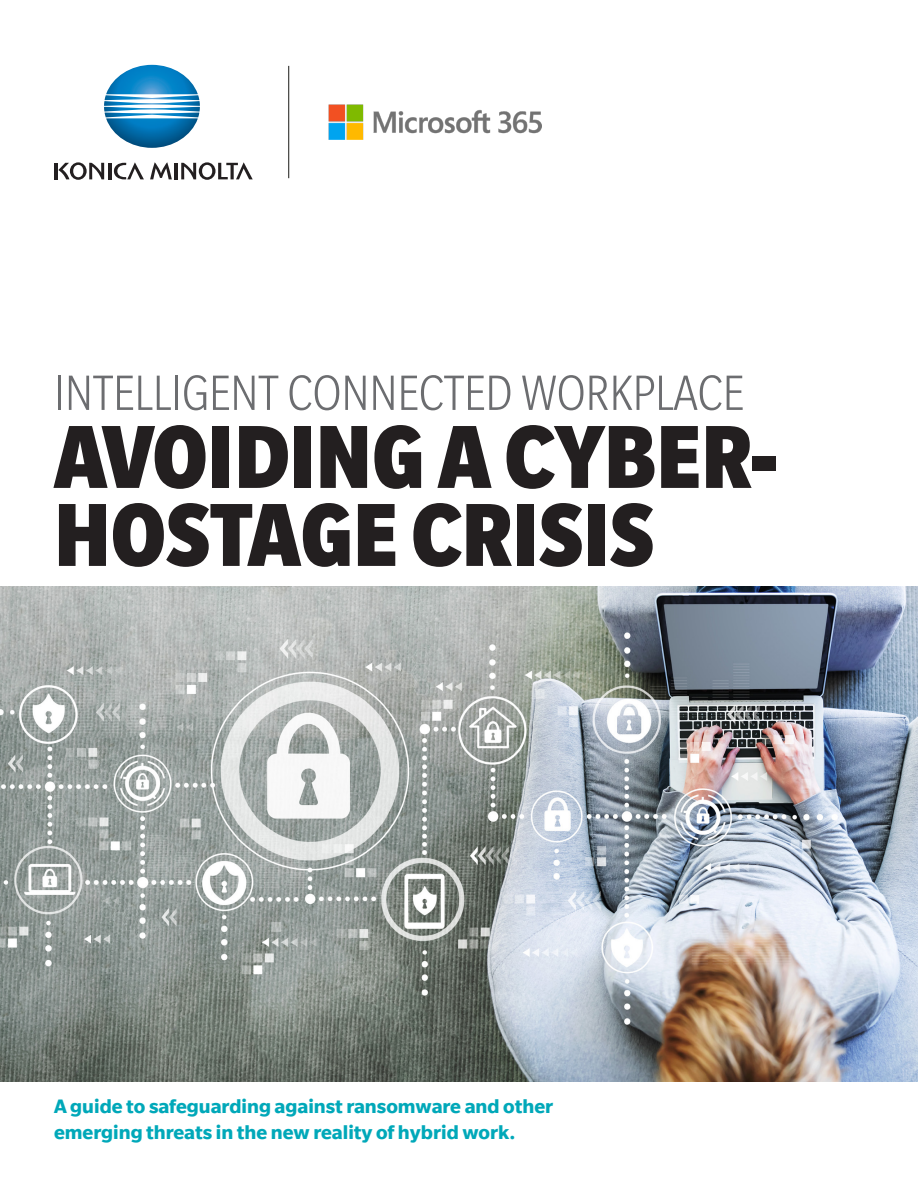
<style>
.page{position:relative;width:918px;height:1188px;background:#fff}
.page>*{position:absolute;margin:0;border:0;box-sizing:border-box;transform-origin:0 0}
.t1{font:900 condensed 97.5px/78px "Slate";color:#231f20}
.t2{font:300 condensed 54px "Slate";letter-spacing:-.01em;color:#6c6d70}
.t3{font:700 21px/25.2px "Slate";color:#00a8b9}
</style>
<div class="page">
<img style="left:0;top:586px;width:918px;height:495px">
<img style="left:104px;top:65px;width:96px;height:83px">
<hr style="left:54px;top:163px;width:3px;height:16px;background:#231f20">
<hr style="left:108px;top:163px;width:3px;height:16px;background:#231f20">
<hr style="left:174px;top:163px;width:3px;height:16px;background:#231f20">
<svg style="left:114px;top:162px;width:30px;height:17px"></svg>
<svg style="left:58px;top:162px;width:46px;height:18px"></svg>
<svg style="left:181px;top:162px;width:72px;height:18px"></svg>
<svg style="left:150px;top:162px;width:22px;height:17px"></svg>
<hr style="left:288px;top:66px;width:1px;height:112px;background:#1a1a17">
<img style="left:328px;top:104px;width:214px;height:36px">
<p class="t2" style="left:54px;top:365px;width:692px">INTELLIGENT CONNECTED WORKPLACE</p>
<p class="t1" style="left:54px;top:417px;width:725px">AVOIDING A CYBER-<br>HOSTAGE CRISIS</p>
<p class="t3" style="left:54px;top:1094px;width:501px">A guide to safeguarding against ransomware and other emerging threats in the new reality of hybrid work.</p>
</div>
